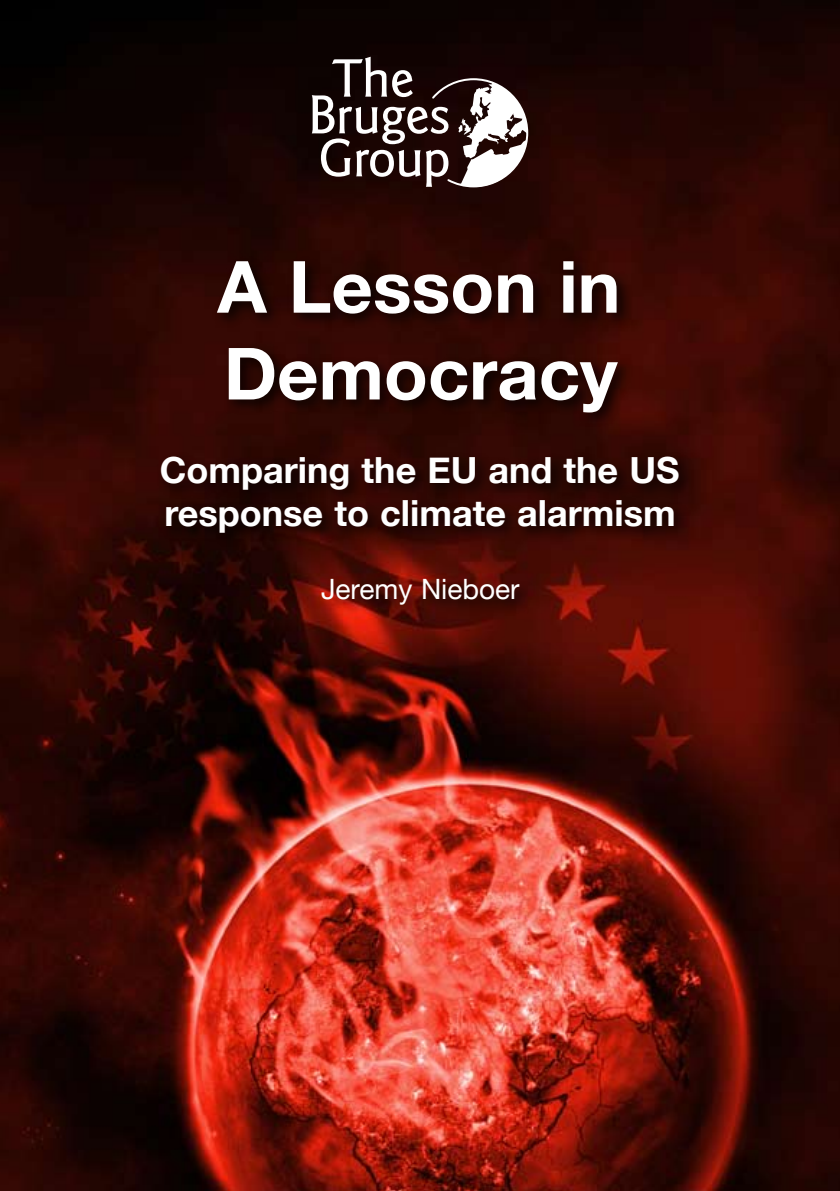
<style>
.page{position:relative;width:840px;height:1191px;background:#fff}
.page>*{position:absolute;margin:0;border:0;box-sizing:border-box;transform-origin:0 0}
.t1{font:700 72px/86.8px "Helvetica Neue";color:#fff}
.t2{font:700 36px/43.4px "Helvetica Neue";color:#fff}
.t3{font:28px "Helvetica Neue";color:#fff}
</style>
<div class="page">
<img style="left:0;top:0;width:839px;height:1191px">
<div style="left:155px;top:256px;width:539px;height:365px;background:#000;opacity:.75"></div>
<svg style="left:311px;top:57px;width:217px;height:130px"></svg>
<h1 class="t1" style="left:217px;top:242px;width:404px">A Lesson in<br>Democracy</h1>
<p class="t2" style="left:160px;top:447px;width:521px">Comparing the EU and the US response to climate alarmism</p>
<p class="t3" style="left:321px;top:573px;width:200px">Jeremy Nieboer</p>
</div>
